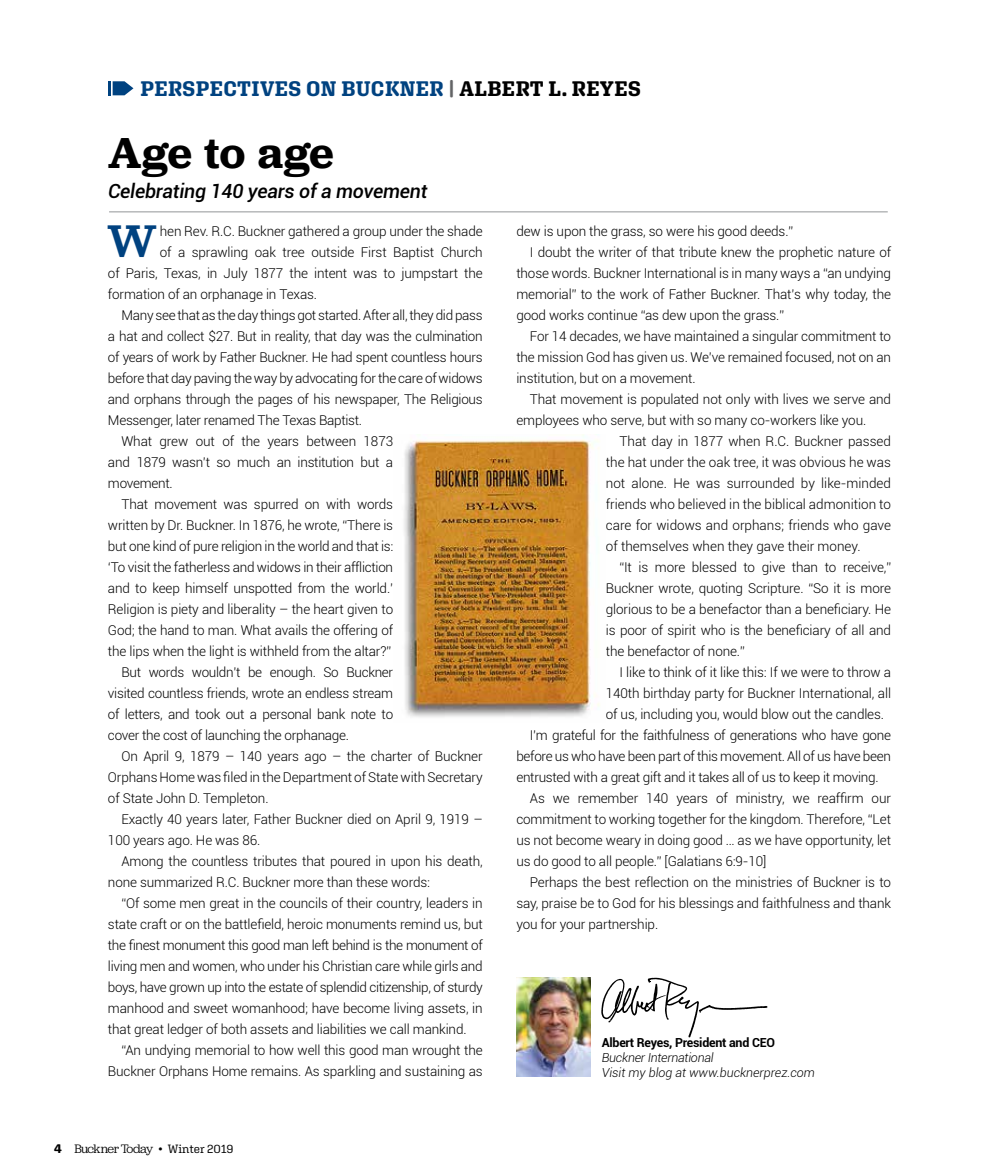
<style>
.page{position:relative;width:999px;height:1175px;background:#fff}
.page>*{position:absolute;margin:0;border:0;box-sizing:border-box;transform-origin:0 0}
.t1{font:500 47.7px "Jubilat";color:#004280}
.t2{font:600 45px "Jubilat";color:#000}
.t3{font:700 21px "Aglet Slab";letter-spacing:.02em;color:#004280}
.t4{font:italic 500 19.5px "Roboto";letter-spacing:-.01em;color:#000}
.t5{font:300 13.5px "Roboto";letter-spacing:-.01em;color:#000}
.t6{font:300 13.5px "Roboto";letter-spacing:-.03em;color:#000}
.t7{font:12.75px "Jubilat";letter-spacing:-.05em;color:#000}
.t8{font:italic 300 12.45px/15px "Roboto";color:#000}
.t9{font:700 12.45px "Roboto";letter-spacing:-.02em;color:#000}
.s1{color:#636466}
.s2{color:#000}
.s3{font-family:"Aglet Slab";font-weight:700}
.s4{font-family:"Aglet Slab"}
.s5{font-family:"Aglet Slab";font-size:12px}
</style>
<div class="page">
<svg style="left:108px;top:81px;width:25px;height:14px"></svg>
<hr style="left:109px;top:211px;width:779px;height:1px;background:#939598">
<svg style="left:601px;top:977px;width:166px;height:60px"></svg>
<img style="left:516px;top:977px;width:74px;height:100px">
<img style="left:404px;top:434px;width:196px;height:283px">
<h3 class="t3" style="left:140px;top:76px;width:502px">PERSPECTIVES ON BUCKNER <span class="s1">|</span> <span class="s2">ALBERT L. REYES</span></h3>
<h2 class="t2" style="left:108px;top:124px;width:227px">Age to age</h2>
<h3 class="t4" style="left:108px;top:177px;width:321px">Celebrating 140 years of a movement</h3>
<h1 class="t1" style="left:107px;top:210px;width:51px">W</h1>
<p class="t5" style="left:160px;top:221px;width:324px">hen Rev. R.C. Buckner gathered a group under the shade</p>
<p class="t5" style="left:160px;top:242px;width:324px">of a sprawling oak tree outside First Baptist Church</p>
<p class="t5" style="left:108px;top:263px;width:376px">of Paris, Texas, in July 1877 the intent was to jumpstart the</p>
<p class="t5" style="left:108px;top:284px;width:211px">formation of an orphanage in Texas.</p>
<p class="t5" style="left:121px;top:305px;width:363px">Many see that as the day things got started. After all, they did pass</p>
<p class="t5" style="left:108px;top:326px;width:376px">a hat and collect $27. But in reality, that day was the culmination</p>
<p class="t5" style="left:108px;top:347px;width:376px">of years of work by Father Buckner. He had spent countless hours</p>
<p class="t5" style="left:108px;top:368px;width:376px">before that day paving the way by advocating for the care of widows</p>
<p class="t5" style="left:108px;top:389px;width:376px">and orphans through the pages of his newspaper, The Religious</p>
<p class="t5" style="left:108px;top:410px;width:256px">Messenger, later renamed The Texas Baptist.</p>
<p class="t5" style="left:121px;top:431px;width:273px">What grew out of the years between 1873</p>
<p class="t5" style="left:108px;top:452px;width:287px">and 1879 wasn’t so much an institution but a</p>
<p class="t5" style="left:108px;top:473px;width:66px">movement.</p>
<p class="t5" style="left:121px;top:495px;width:273px">That movement was spurred on with words</p>
<p class="t5" style="left:108px;top:516px;width:287px">written by Dr. Buckner. In 1876, he wrote, “There is</p>
<p class="t5" style="left:108px;top:537px;width:287px">but one kind of pure religion in the world and that is:</p>
<p class="t5" style="left:108px;top:558px;width:287px">‘To visit the fatherless and widows in their affliction</p>
<p class="t5" style="left:108px;top:579px;width:287px">and to keep himself unspotted from the world.’</p>
<p class="t5" style="left:108px;top:600px;width:287px">Religion is piety and liberality – the heart given to</p>
<p class="t5" style="left:108px;top:621px;width:287px">God; the hand to man. What avails the offering of</p>
<p class="t5" style="left:108px;top:642px;width:285px">the lips when the light is withheld from the altar?”</p>
<p class="t5" style="left:121px;top:663px;width:273px">But words wouldn’t be enough. So Buckner</p>
<p class="t5" style="left:108px;top:684px;width:287px">visited countless friends, wrote an endless stream</p>
<p class="t5" style="left:108px;top:705px;width:287px">of letters, and took out a personal bank note to</p>
<p class="t5" style="left:108px;top:726px;width:243px">cover the cost of launching the orphanage.</p>
<p class="t5" style="left:121px;top:747px;width:363px">On April 9, 1879 – 140 years ago – the charter of Buckner</p>
<p class="t5" style="left:108px;top:768px;width:376px">Orphans Home was filed in the Department of State with Secretary</p>
<p class="t5" style="left:108px;top:789px;width:162px">of State John D. Templeton.</p>
<p class="t5" style="left:121px;top:810px;width:363px">Exactly 40 years later, Father Buckner died on April 9, 1919 –</p>
<p class="t5" style="left:108px;top:831px;width:154px">100 years ago. He was 86.</p>
<p class="t5" style="left:121px;top:852px;width:363px">Among the countless tributes that poured in upon his death,</p>
<p class="t5" style="left:108px;top:873px;width:324px">none summarized R.C. Buckner more than these words:</p>
<p class="t5" style="left:121px;top:894px;width:363px">“Of some men great in the councils of their country, leaders in</p>
<p class="t5" style="left:108px;top:915px;width:376px">state craft or on the battlefield, heroic monuments remind us, but</p>
<p class="t6" style="left:108px;top:936px;width:376px">the finest monument this good man left behind is the monument of</p>
<p class="t5" style="left:108px;top:957px;width:376px">living men and women, who under his Christian care while girls and</p>
<p class="t6" style="left:108px;top:978px;width:376px">boys, have grown up into the estate of splendid citizenship, of sturdy</p>
<p class="t5" style="left:108px;top:999px;width:376px">manhood and sweet womanhood; have become living assets, in</p>
<p class="t5" style="left:108px;top:1020px;width:360px">that great ledger of both assets and liabilities we call mankind.</p>
<p class="t5" style="left:121px;top:1041px;width:363px">“An undying memorial to how well this good man wrought the</p>
<p class="t5" style="left:108px;top:1062px;width:376px">Buckner Orphans Home remains. As sparkling and sustaining as</p>
<p class="t7" style="left:54px;top:1141px;width:181px"><span class="s3">4</span> Buckner Today <span class="s4">•</span> <span class="s5">Winter 2019</span></p>
<p class="t5" style="left:516px;top:222px;width:278px">dew is upon the grass, so were his good deeds.”</p>
<p class="t5" style="left:530px;top:243px;width:363px">I doubt the writer of that tribute knew the prophetic nature of</p>
<p class="t5" style="left:516px;top:264px;width:376px">those words. Buckner International is in many ways a “an undying</p>
<p class="t5" style="left:516px;top:285px;width:376px">memorial” to the work of Father Buckner. That’s why today, the</p>
<p class="t5" style="left:516px;top:306px;width:269px">good works continue “as dew upon the grass.”</p>
<p class="t5" style="left:530px;top:327px;width:363px">For 14 decades, we have maintained a singular commitment to</p>
<p class="t5" style="left:516px;top:348px;width:376px">the mission God has given us. We’ve remained focused, not on an</p>
<p class="t5" style="left:516px;top:369px;width:181px">institution, but on a movement.</p>
<p class="t5" style="left:530px;top:390px;width:363px">That movement is populated not only with lives we serve and</p>
<p class="t5" style="left:516px;top:411px;width:351px">employees who serve, but with so many co-workers like you.</p>
<p class="t5" style="left:619px;top:432px;width:273px">That day in 1877 when R.C. Buckner passed</p>
<p class="t5" style="left:606px;top:453px;width:287px">the hat under the oak tree, it was obvious he was</p>
<p class="t5" style="left:606px;top:474px;width:287px">not alone. He was surrounded by like-minded</p>
<p class="t5" style="left:606px;top:495px;width:287px">friends who believed in the biblical admonition to</p>
<p class="t5" style="left:606px;top:516px;width:287px">care for widows and orphans; friends who gave</p>
<p class="t5" style="left:606px;top:537px;width:256px">of themselves when they gave their money.</p>
<p class="t5" style="left:619px;top:558px;width:273px">“It is more blessed to give than to receive,”</p>
<p class="t5" style="left:606px;top:579px;width:287px">Buckner wrote, quoting Scripture. “So it is more</p>
<p class="t5" style="left:606px;top:600px;width:287px">glorious to be a benefactor than a beneficiary. He</p>
<p class="t5" style="left:606px;top:621px;width:287px">is poor of spirit who is the beneficiary of all and</p>
<p class="t5" style="left:606px;top:642px;width:140px">the benefactor of none.”</p>
<p class="t5" style="left:619px;top:663px;width:273px">I like to think of it like this: If we were to throw a</p>
<p class="t5" style="left:606px;top:684px;width:287px">140th birthday party for Buckner International, all</p>
<p class="t5" style="left:606px;top:705px;width:280px">of us, including you, would blow out the candles.</p>
<p class="t5" style="left:530px;top:726px;width:363px">I’m grateful for the faithfulness of generations who have gone</p>
<p class="t5" style="left:516px;top:747px;width:376px">before us who have been part of this movement. All of us have been</p>
<p class="t5" style="left:516px;top:768px;width:364px">entrusted with a great gift and it takes all of us to keep it moving.</p>
<p class="t5" style="left:530px;top:789px;width:363px">As we remember 140 years of ministry, we reaffirm our</p>
<p class="t5" style="left:516px;top:810px;width:376px">commitment to working together for the kingdom. Therefore, “Let</p>
<p class="t5" style="left:516px;top:831px;width:376px">us not become weary in doing good … as we have opportunity, let</p>
<p class="t5" style="left:516px;top:852px;width:252px">us do good to all people.” [Galatians 6:9-10]</p>
<p class="t5" style="left:530px;top:873px;width:363px">Perhaps the best reflection on the ministries of Buckner is to</p>
<p class="t5" style="left:516px;top:894px;width:376px">say, praise be to God for his blessings and faithfulness and thank</p>
<p class="t5" style="left:516px;top:915px;width:143px">you for your partnership.</p>
<p class="t9" style="left:602px;top:1033px;width:175px">Albert Reyes, President and CEO</p>
<p class="t8" style="left:602px;top:1049px;width:215px">Buckner International<br>Visit my blog at www.bucknerprez.com</p>
</div>
